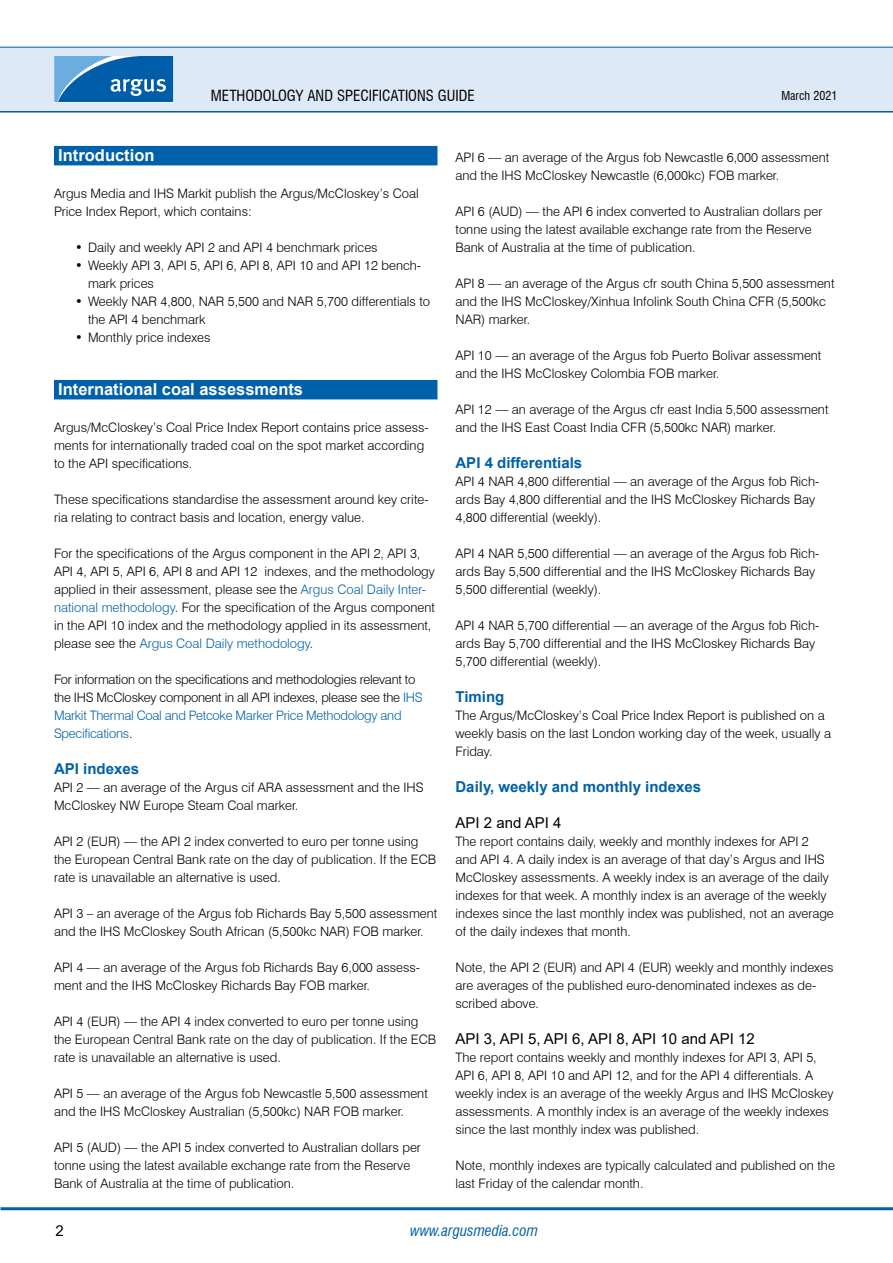
<style>
.page{position:relative;width:893px;height:1263px;background:#fff}
.page>*{position:absolute;margin:0;border:0;box-sizing:border-box;transform-origin:0 0}
.t1{font:700 16.5px "Arial";color:#fff}
.t2{font:700 15px "Arial";color:#0060a9}
.t3{font:15px "Arial";color:#000}
.t4{font:condensed 15px "Swiss 721 BT";color:#000}
.t5{font:italic condensed 15px "Swiss 721 BT";color:#0060a9}
.t6{font:300 13.05px/18px "Swiss 721 BT";color:#000}
.t7{font:300 13.05px/18px "Swiss 721 BT";letter-spacing:-.02em;color:#000}
.t8{font:condensed 12px "Swiss 721 BT";color:#000}
.s1{color:#0060a9}
</style>
<div class="page">
<hr style="left:0;top:110px;width:893px;height:3px;background:#0060a9">
<div style="left:0;top:47px;width:893px;height:64px;background:#dee9f7"></div>
<hr style="left:0;top:47px;width:893px;height:1px;background:#0060a9">
<svg style="left:54px;top:56px;width:119px;height:46px"></svg>
<hr style="left:1px;top:1207px;width:892px;height:3px;background:#0060a9">
<div style="left:54px;top:146px;width:383px;height:19px;background:#0060a9"></div>
<div style="left:54px;top:380px;width:383px;height:19px;background:#0060a9"></div>
<p class="t4" style="left:211px;top:86px;width:175px">METHODOLOGY AND SPECI FICATI</p>
<p class="t4" style="left:408px;top:86px;width:68px">ONS GUIDE</p>
<p class="t8" style="left:781px;top:88px;width:58px">MARCH 2021</p>
<p class="t1" style="left:58px;top:144px;width:98px">Introduction</p>
<p class="t6" style="left:54px;top:184px;width:366px">Argus Media and IHS Markit publish the Argus/McCloskey’s Coal<br>Price Index Report, which contains:</p>
<p class="t6" style="left:75px;top:238px;width:304px">• Daily and weekly API 2 and API 4 benchmark prices</p>
<p class="t6" style="left:88px;top:256px;width:335px;text-indent:-13px">• Weekly API 3, API 5, API 6, API 8, API 10 and API 12 bench&shy;mark prices</p>
<p class="t6" style="left:88px;top:292px;width:344px;text-indent:-13px">• Weekly NAR 4,800, NAR 5,500 and NAR 5,700 differentials to the API 4 benchmark</p>
<p class="t6" style="left:75px;top:328px;width:137px">• Monthly price indexes</p>
<p class="t1" style="left:58px;top:378px;width:246px">International coal assessments</p>
<p class="t6" style="left:54px;top:418px;width:376px">Argus/McCloskey’s Coal Price Index Report contains price assess&shy;ments for internationally traded coal on the spot market according to the API specifications.</p>
<p class="t6" style="left:54px;top:490px;width:376px">These specifications standardise the assessment around key crite&shy;ria relating to contract basis and location, energy value.</p>
<p class="t6" style="left:54px;top:544px;width:382px">For the specifications of the Argus component in the API 2, API 3, API 4, API 5, API 6, API 8 and API 12 indexes, and the methodology applied in their assessment, please see the <span class="s1">Argus Coal Daily Inter&shy;national methodology</span>. For the specification of the Argus component in the API 10 index and the methodology applied in its assessment, please see the <span class="s1">Argus Coal Daily methodology</span>.</p>
<p class="t7" style="left:54px;top:670px;width:370px">For information on the specifications and methodologies relevant to the IHS McCloskey component in all API indexes, please see the <span class="s1">IHS Markit Thermal Coal and Petcoke Marker Price Methodology and Specifications</span>.</p>
<p class="t2" style="left:54px;top:758px;width:87px">API indexes</p>
<p class="t6" style="left:54px;top:778px;width:371px">API 2 — an average of the Argus cif ARA assessment and the IHS<br>McCloskey NW Europe Steam Coal marker.</p>
<p class="t6" style="left:54px;top:832px;width:384px">API 2 (EUR) — the API 2 index converted to euro per tonne using the European Central Bank rate on the day of publication. If the ECB rate is unavailable an alternative is used.</p>
<p class="t6" style="left:54px;top:904px;width:385px">API 3 – an average of the Argus fob Richards Bay 5,500 assessment and the IHS McCloskey South African (5,500kc NAR) FOB marker.</p>
<p class="t6" style="left:54px;top:958px;width:368px">API 4 — an average of the Argus fob Richards Bay 6,000 assess&shy;ment and the IHS McCloskey Richards Bay FOB marker.</p>
<p class="t6" style="left:54px;top:1012px;width:384px">API 4 (EUR) — the API 4 index converted to euro per tonne using the European Central Bank rate on the day of publication. If the ECB rate is unavailable an alternative is used.</p>
<p class="t6" style="left:54px;top:1084px;width:375px">API 5 — an average of the Argus fob Newcastle 5,500 assessment and the IHS McCloskey Australian (5,500kc) NAR FOB marker.</p>
<p class="t6" style="left:54px;top:1138px;width:368px">API 5 (AUD) — the API 5 index converted to Australian dollars per tonne using the latest available exchange rate from the Reserve<br>Bank of Australia at the time of publication.</p>
<p class="t6" style="left:455px;top:148px;width:375px">API 6 — an average of the Argus fob Newcastle 6,000 assessment and the IHS McCloskey Newcastle (6,000kc) FOB marker.</p>
<p class="t6" style="left:455px;top:202px;width:368px">API 6 (AUD) — the API 6 index converted to Australian dollars per tonne using the latest available exchange rate from the Reserve<br>Bank of Australia at the time of publication.</p>
<p class="t6" style="left:455px;top:274px;width:381px">API 8 — an average of the Argus cfr south China 5,500 assessment and the IHS McCloskey/Xinhua Infolink South China CFR (5,500kc<br>NAR) marker.</p>
<p class="t6" style="left:455px;top:346px;width:367px">API 10 — an average of the Argus fob Puerto Bolivar assessment and the IHS McCloskey Colombia FOB marker.</p>
<p class="t6" style="left:455px;top:400px;width:375px">API 12 — an average of the Argus cfr east India 5,500 assessment and the IHS East Coast India CFR (5,500kc NAR) marker.</p>
<p class="t2" style="left:455px;top:452px;width:128px">API 4 differentials</p>
<p class="t6" style="left:455px;top:472px;width:365px">API 4 NAR 4,800 differential — an average of the Argus fob Rich&shy;ards Bay 4,800 differential and the IHS McCloskey Richards Bay<br>4,800 differential (weekly).</p>
<p class="t6" style="left:455px;top:544px;width:365px">API 4 NAR 5,500 differential — an average of the Argus fob Rich&shy;ards Bay 5,500 differential and the IHS McCloskey Richards Bay<br>5,500 differential (weekly).</p>
<p class="t6" style="left:455px;top:616px;width:365px">API 4 NAR 5,700 differential — an average of the Argus fob Rich&shy;ards Bay 5,700 differential and the IHS McCloskey Richards Bay<br>5,700 differential (weekly).</p>
<p class="t2" style="left:455px;top:686px;width:50px">Timing</p>
<p class="t6" style="left:455px;top:706px;width:377px">The Argus/McCloskey’s Coal Price Index Report is published on a weekly basis on the last London working day of the week, usually a<br>Friday.</p>
<p class="t2" style="left:455px;top:776px;width:247px">Daily, weekly and monthly indexes</p>
<p class="t3" style="left:455px;top:812px;width:107px">API 2 and API 4</p>
<p class="t6" style="left:455px;top:832px;width:380px">The report contains daily, weekly and monthly indexes for API 2<br>and API 4. A daily index is an average of that day’s Argus and IHS McCloskey assessments. A weekly index is an average of the daily indexes for that week. A monthly index is an average of the weekly indexes since the last monthly index was published, not an average of the daily indexes that month.</p>
<p class="t6" style="left:455px;top:958px;width:379px">Note, the API 2 (EUR) and API 4 (EUR) weekly and monthly indexes are averages of the published euro-denominated indexes as de&shy;scribed above.</p>
<p class="t3" style="left:455px;top:1028px;width:301px">API 3, API 5, API 6, API 8, API 10 and API 12</p>
<p class="t6" style="left:455px;top:1048px;width:379px">The report contains weekly and monthly indexes for API 3, API 5, API 6, API 8, API 10 and API 12, and for the API 4 differentials. A weekly index is an average of the weekly Argus and IHS McCloskey assessments. A monthly index is an average of the weekly indexes since the last monthly index was published.</p>
<p class="t6" style="left:455px;top:1156px;width:381px">Note, monthly indexes are typically calculated and published on the last Friday of the calendar month.</p>
<p class="t3" style="left:55px;top:1220px;width:10px">2</p>
<p class="t5" style="left:410px;top:1221px;width:129px">www.argusmedia.com</p>
</div>
